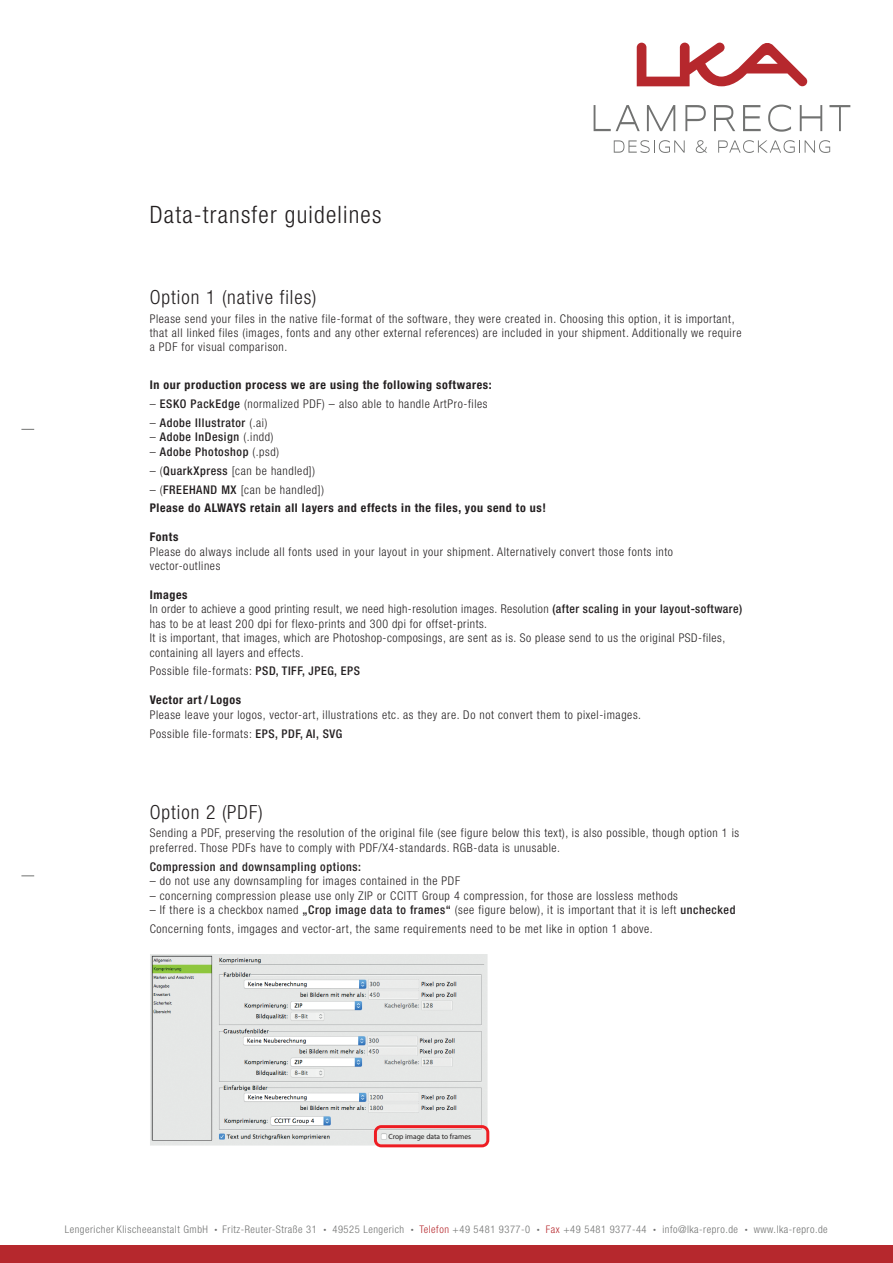
<style>
.page{position:relative;width:893px;height:1263px;background:#fff}
.page>*{position:absolute;margin:0;border:0;box-sizing:border-box;transform-origin:0 0}
.t1{font:300 condensed 24px "Helvetica Neue";letter-spacing:.05em;color:#231f20}
.t2{font:300 condensed 19.5px "Helvetica Neue";letter-spacing:.05em;color:#231f20}
.t3{font:300 condensed 12px/14.4px "Helvetica Neue";letter-spacing:.05em;color:#231f20}
.t4{font:700 condensed 12px/18.9px "Helvetica Neue";letter-spacing:.05em;color:#231f20}
.t5{font:500 condensed 12px "Helvetica Neue";letter-spacing:.05em;color:#231f20}
.t6{font:300 condensed 10.5px "Helvetica Neue";letter-spacing:.05em;color:#717271}
.t7{font:7.5px "Myriad Pro";color:#231f20}
.s1{font-weight:500}
.s2{font-weight:300}
.s3{font-weight:700}
.s4{font-size:6px}
.s5{color:#b6282d}
</style>
<div class="page">
<div style="left:0;top:1246px;width:893px;height:17px;background:#b6282d"></div>
<svg style="left:21px;top:429px;width:13px;height:1px"></svg>
<svg style="left:21px;top:875px;width:13px;height:1px"></svg>
<img style="left:150px;top:954px;width:340px;height:194px">
<img style="left:374px;top:1125px;width:115px;height:22px">
<img style="left:377px;top:1128px;width:109px;height:16px">
<svg style="left:637px;top:42px;width:170px;height:44px"></svg>
<svg style="left:594px;top:105px;width:46px;height:26px"></svg>
<svg style="left:647px;top:105px;width:28px;height:26px"></svg>
<svg style="left:685px;top:105px;width:21px;height:26px"></svg>
<svg style="left:714px;top:105px;width:21px;height:26px"></svg>
<svg style="left:743px;top:105px;width:18px;height:26px"></svg>
<svg style="left:768px;top:105px;width:23px;height:27px"></svg>
<svg style="left:800px;top:105px;width:22px;height:26px"></svg>
<svg style="left:829px;top:105px;width:21px;height:26px"></svg>
<svg style="left:614px;top:140px;width:71px;height:13px"></svg>
<svg style="left:696px;top:140px;width:11px;height:13px"></svg>
<svg style="left:718px;top:140px;width:112px;height:13px"></svg>
<div style="left:388px;top:1131px;width:96px;height:10px;background:#e6e8e7"></div>
<h1 class="t1" style="left:150px;top:200px;width:233px">Data-transfer guidelines</h1>
<h2 class="t2" style="left:150px;top:286px;width:168px">Option 1 (native files)</h2>
<p class="t3" style="left:150px;top:311px;width:593px">Please send your files in the native file-format of the software, they were created in. Choosing this option, it is important, that all linked files (images, fonts and any other external references) are included in your shipment. Additionally we require a PDF for visual comparison.</p>
<p class="t4" style="left:150px;top:375px;width:343px">In our production process we are using the following softwares:</p>
<p class="t3" style="left:150px;top:396px;width:339px">– <span class="s1">ESKO PackEdge</span> (normalized PDF) – also able to handle ArtPro-files</p>
<p class="t5" style="left:150px;top:416px;width:119px"><span class="s2">–</span> Adobe Illustrator <span class="s2">(.ai)</span></p>
<p class="t5" style="left:150px;top:430px;width:125px"><span class="s2">–</span> Adobe InDesign <span class="s2">(.indd)</span></p>
<p class="t5" style="left:150px;top:444px;width:131px"><span class="s2">–</span> Adobe Photoshop <span class="s2">(.psd)</span></p>
<p class="t3" style="left:150px;top:463px;width:167px">– (<span class="s1">QuarkXpress</span> [can be handled])</p>
<p class="t4" style="left:150px;top:480px;width:398px"><span class="s2">– (</span><span class="s1">FREEHAND MX</span> <span class="s2">[can be handled])<br></span>Please do ALWAYS retain all layers and effects in the files, you send to us!</p>
<p class="t4" style="left:150px;top:527px;width:30px">Fonts</p>
<p class="t3" style="left:150px;top:544px;width:525px">Please do always include all fonts used in your layout in your shipment. Alternatively convert those fonts into vector-outlines</p>
<p class="t3" style="left:150px;top:587px;width:594px"><span class="s3">Images<br></span>In order to achieve a good printing result, we need high-resolution images. Resolution <span class="s1">(after scaling in your layout-software) </span>has to be at least 200 dpi for flexo-prints and 300 dpi for offset-prints.<br>It is important, that images, which are Photoshop-composings, are sent as is. So please send to us the original PSD-files, containing all layers and effects.</p>
<p class="t3" style="left:150px;top:664px;width:212px">Possible file-formats: <span class="s1">PSD, TIFF, JPEG, EPS</span></p>
<p class="t4" style="left:150px;top:690px;width:93px">Vector art / Logos</p>
<p class="t3" style="left:150px;top:705px;width:493px;line-height:18.9px">Please leave your logos, vector-art, illustrations etc. as they are. Do not convert them to pixel-images.<br>Possible file-formats: <span class="s1">EPS, PDF, AI, SVG</span></p>
<h2 class="t2" style="left:150px;top:800px;width:114px">Option 2 (PDF)</h2>
<p class="t3" style="left:150px;top:826px;width:591px">Sending a PDF, preserving the resolution of the original file (see figure below this text), is also possible, though option 1 is preferred. Those PDFs have to comply with PDF/X4-standards. RGB-data is unusable.</p>
<p class="t5" style="left:150px;top:859px;width:213px">Compression and downsampling options:</p>
<p class="t3" style="left:150px;top:873px;width:312px">– do not use any downsampling for images contained in the PDF</p>
<p class="t3" style="left:150px;top:888px;width:530px">– concerning compression please use only ZIP or CCITT Group 4 compression, for those are lossless methods</p>
<p class="t3" style="left:150px;top:900px;width:587px;line-height:18.9px">– If there is a checkbox named <span class="s1">„Crop image data to frames“</span> (see figure below), it is important that it is left <span class="s1">unchecked<br></span>Concerning fonts, imgages and vector-art, the same requirements need to be met like in option 1 above.</p>
<p class="t7" style="left:388px;top:1131px;width:84px">Crop image data to frames</p>
<p class="t6" style="left:65px;top:1223px;width:764px">Lengericher Klischeeanstalt GmbH <span class="s4">•</span> Fritz-Reuter-Straße 31 <span class="s4">•</span> 49525 Lengerich <span class="s4">•</span> <span class="s5">Telefon</span> +49 5481 9377-0 <span class="s4">•</span> <span class="s5">Fax</span> +49 5481 9377-44 <span class="s4">•</span> info@lka-repro.de <span class="s4">•</span> www.lka-repro.de</p>
</div>
